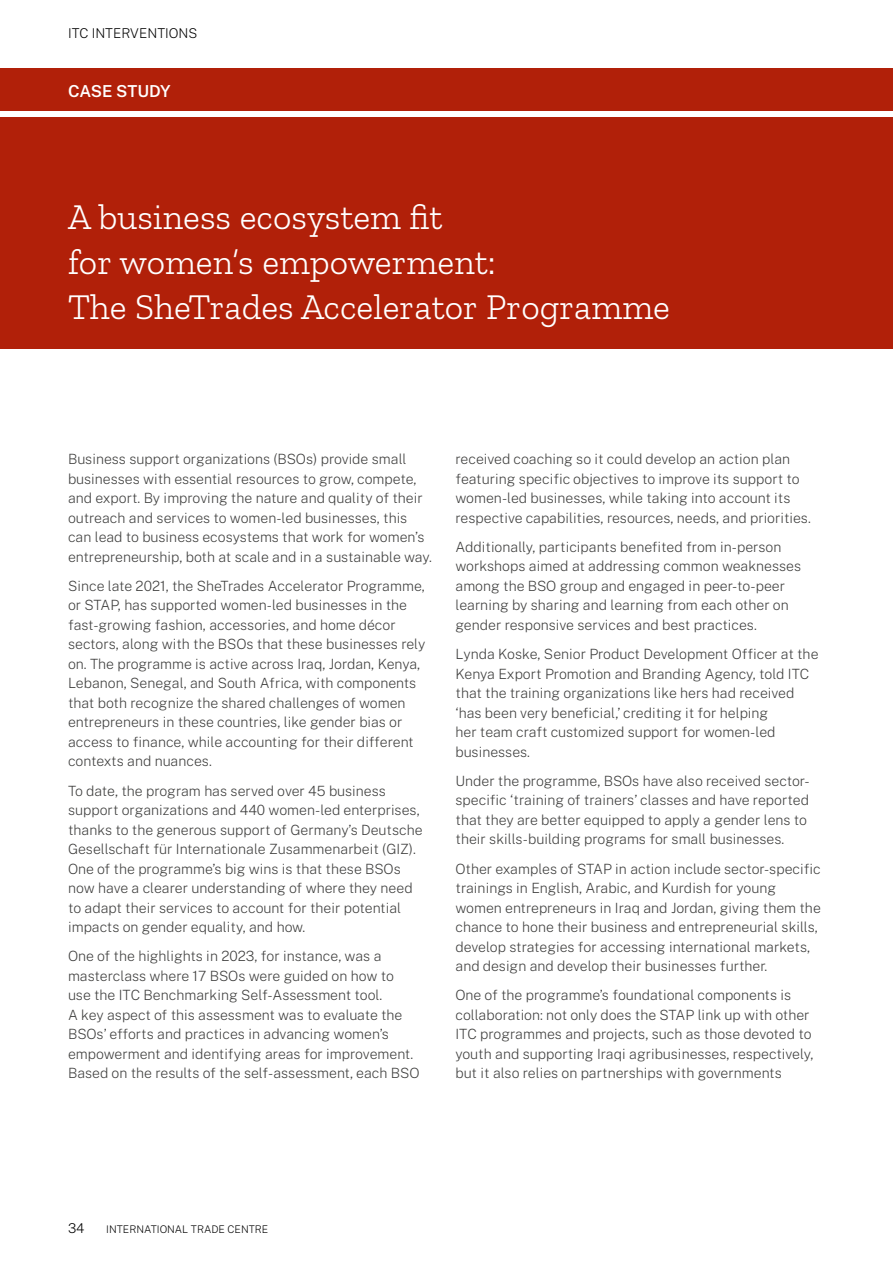
<style>
.page{position:relative;width:893px;height:1263px;background:#fff}
.page>*{position:absolute;margin:0;border:0;box-sizing:border-box;transform-origin:0 0}
.t1{font:300 36px/45px "Zilla Slab";color:#fff}
.t2{font:600 16.5px "Public Sans";letter-spacing:-.005em;color:#fff}
.t3{font:200 14.1px/19.5px "Public Sans";color:#3c3c3b}
.t4{font:200 13.5px "Public Sans";color:#000}
.t5{font:200 10.5px "Public Sans";color:#000}
</style>
<div class="page">
<div style="left:0;top:117px;width:893px;height:232px;background:#b12009"></div>
<div style="left:0;top:68px;width:893px;height:43px;background:#b12009"></div>
<p class="t4" style="left:68px;top:24px;width:131px">ITC INTERVENTIONS</p>
<p class="t2" style="left:68px;top:79px;width:104px">CASE STUDY</p>
<h1 class="t1" style="left:68px;top:195px;width:603px">A business ecosystem fit<br>for women’s empowerment:<br>The SheTrades Accelerator Programme</h1>
<p class="t3" style="left:68px;top:448px;width:365px">Business support organizations (BSOs) provide small businesses with essential resources to grow, compete, and export. By improving the nature and quality of their outreach and services to women-led businesses, this can lead to business ecosystems that work for women’s entrepreneurship, both at scale and in a sustainable way.</p>
<p class="t3" style="left:68px;top:575px;width:359px">Since late 2021, the SheTrades Accelerator Programme, or STAP, has supported women-led businesses in the fast-growing fashion, accessories, and home décor sectors, along with the BSOs that these businesses rely on. The programme is active across Iraq, Jordan, Kenya, Lebanon, Senegal, and South Africa, with components that both recognize the shared challenges of women entrepreneurs in these countries, like gender bias or access to finance, while accounting for their different contexts and nuances.</p>
<p class="t3" style="left:68px;top:780px;width:356px">To date, the program has served over 45 business support organizations and 440 women-led enterprises, thanks to the generous support of Germany’s Deutsche Gesellschaft für Internationale Zusammenarbeit (GIZ).<br>One of the programme’s big wins is that these BSOs now have a clearer understanding of where they need to adapt their services to account for their potential impacts on gender equality, and how.</p>
<p class="t3" style="left:68px;top:946px;width:353px">One of the highlights in 2023, for instance, was a masterclass where 17 BSOs were guided on how to use the ITC Benchmarking Self-Assessment tool.<br>A key aspect of this assessment was to evaluate the BSOs’ efforts and practices in advancing women’s empowerment and identifying areas for improvement.<br>Based on the results of the self-assessment, each BSO</p>
<p class="t3" style="left:455px;top:448px;width:357px">received coaching so it could develop an action plan featuring specific objectives to improve its support to women-led businesses, while taking into account its respective capabilities, resources, needs, and priorities.</p>
<p class="t3" style="left:455px;top:536px;width:347px">Additionally, participants benefited from in-person workshops aimed at addressing common weaknesses among the BSO group and engaged in peer-to-peer learning by sharing and learning from each other on gender responsive services and best practices.</p>
<p class="t3" style="left:455px;top:643px;width:365px">Lynda Koske, Senior Product Development Officer at the Kenya Export Promotion and Branding Agency, told ITC that the training organizations like hers had received ‘has been very beneficial,’ crediting it for helping<br>her team craft customized support for women-led businesses.</p>
<p class="t3" style="left:455px;top:770px;width:356px">Under the programme, BSOs have also received sector&shy;specific ‘training of trainers’ classes and have reported that they are better equipped to apply a gender lens to their skills-building programs for small businesses.</p>
<p class="t3" style="left:455px;top:858px;width:367px">Other examples of STAP in action include sector-specific trainings in English, Arabic, and Kurdish for young women entrepreneurs in Iraq and Jordan, giving them the chance to hone their business and entrepreneurial skills, develop strategies for accessing international markets, and design and develop their businesses further.</p>
<p class="t3" style="left:455px;top:985px;width:360px">One of the programme’s foundational components is collaboration: not only does the STAP link up with other ITC programmes and projects, such as those devoted to youth and supporting Iraqi agribusinesses, respectively, but it also relies on partnerships with governments</p>
<p class="t4" style="left:68px;top:1218px;width:18px">34</p>
<p class="t5" style="left:106px;top:1222px;width:164px">INTERNATIONAL TRADE CENTRE</p>
</div>
